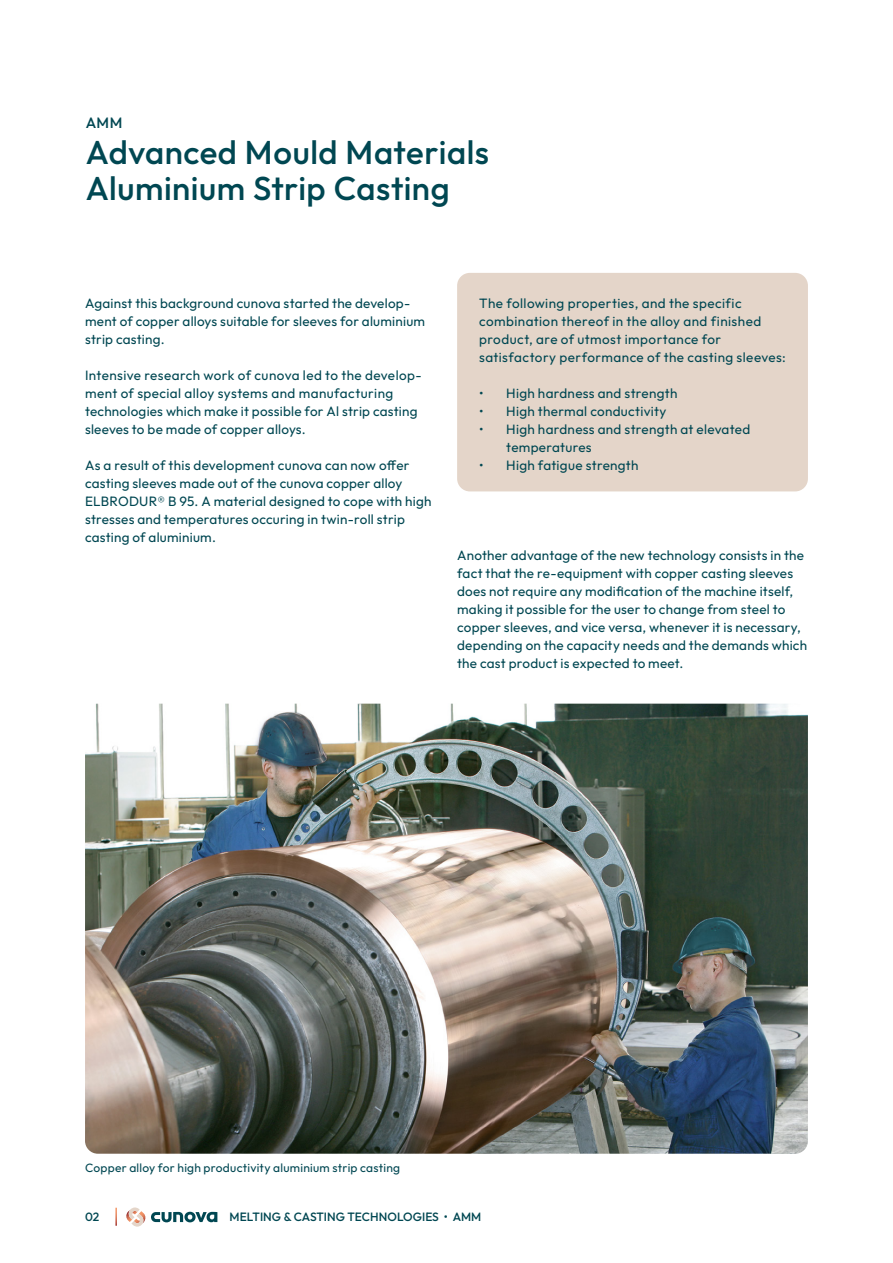
<style>
.page{position:relative;width:893px;height:1263px;background:#fff}
.page>*{position:absolute;margin:0;border:0;box-sizing:border-box;transform-origin:0 0}
.Innen_Headline{font:500 33px/36px "Outfit";letter-spacing:.015em;color:#004752}
.Innen_Kopfzeile{font:500 15px "Outfit";color:#004752}
.Innen_Copy{font:13.5px/18px "Outfit";letter-spacing:.02em;color:#004752}
.Innen_Copy-2{font:12px "Outfit";letter-spacing:.02em;color:#004752}
.t1{font:500 12px "Outfit";letter-spacing:.005em;color:#004752}
</style>
<div class="page">
<svg style="left:115px;top:1208px;width:2px;height:18px"></svg>
<svg style="left:126px;top:1207px;width:91px;height:19px"></svg>
<img style="left:85px;top:704px;width:723px;height:450px">
<div style="left:457px;top:273px;width:351px;height:218px;background:#e4d5c9;border-radius:13px"></div>
<p class="Innen_Kopfzeile" style="left:86px;top:114px;width:38px">AMM</p>
<p class="Innen_Headline" style="left:86px;top:134px;width:405px">Advanced Mould Materials<br>Aluminium Strip Casting</p>
<p class="Innen_Copy" style="left:85px;top:294px;width:342px">Against this background cunova started the develop&shy;ment of copper alloys suitable for sleeves for aluminium strip casting.</p>
<p class="Innen_Copy" style="left:85px;top:366px;width:338px">Intensive research work of cunova led to the develop&shy;ment of special alloy systems and manufacturing technologies which make it possible for Al strip casting sleeves to be made of copper alloys.</p>
<p class="Innen_Copy" style="left:85px;top:456px;width:348px">As a result of this development cunova can now offer casting sleeves made out of the cunova copper alloy ELBRODUR® B 95. A material designed to cope with high stresses and temperatures occuring in twin-roll strip casting of aluminium.</p>
<p class="Innen_Copy" style="left:479px;top:294px;width:308px">The following properties, and the specific combination thereof in the alloy and finished product, are of utmost importance for satisfactory performance of the casting sleeves:</p>
<p class="Innen_Copy" style="left:479px;top:384px;width:200px">• High hardness and strength</p>
<p class="Innen_Copy" style="left:479px;top:402px;width:189px">• High thermal conductivity</p>
<p class="Innen_Copy" style="left:506px;top:420px;width:245px;text-indent:-27px">• High hardness and strength at elevated temperatures</p>
<p class="Innen_Copy" style="left:479px;top:456px;width:161px">• High fatigue strength</p>
<p class="Innen_Copy" style="left:457px;top:546px;width:351px">Another advantage of the new technology consists in the fact that the re-equipment with copper casting sleeves does not require any modification of the machine itself, making it possible for the user to change from steel to copper sleeves, and vice versa, whenever it is necessary, depending on the capacity needs and the demands which the cast product is expected to meet.</p>
<p class="Innen_Copy-2" style="left:85px;top:1161px;width:317px">Copper alloy for high productivity aluminium strip casting</p>
<p class="t1" style="left:85px;top:1210px;width:16px">02</p>
<p class="t1" style="left:230px;top:1210px;width:253px">MELTING &amp; CASTING TECHNOLOGIES • AMM</p>
</div>
